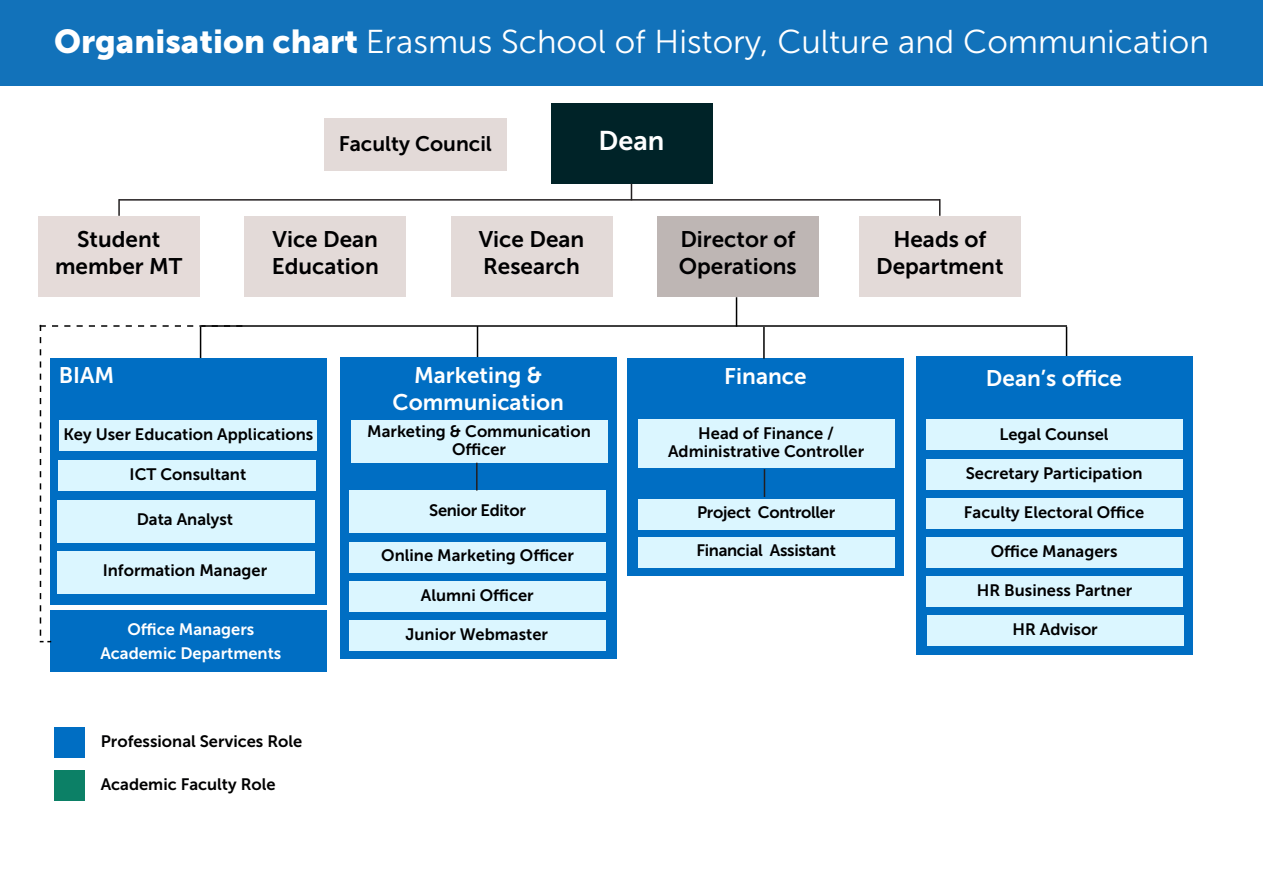
<style>
.page{position:relative;width:1263px;height:893px;background:#fff}
.page>*{position:absolute;margin:0;border:0;box-sizing:border-box;transform-origin:0 0}
.t1{font:33px "Museo Sans 300";color:#fff}
.t2{font:27px "Museo Sans 700";color:#fff}
.t3{font:22.5px/27px "Museo Sans 700";color:#000001}
.t4{font:22.5px/27px "Museo Sans 700";color:#fff;text-align:center}
.t5{font:21px "Museo Sans 700";color:#000001}
.t6{font:16.5px/18px "Museo Sans 700";color:#000001;text-align:center}
.t7{font:16.5px "Museo Sans 700";letter-spacing:-.02em;color:#000001}
.t8{font:16.5px "Museo Sans 700";color:#fff}
.s1{font-family:"Museo Sans 900"}
</style>
<div class="page">
<div style="left:50px;top:611px;width:276px;height:61px;background:#006ec3"></div>
<hr style="left:201px;top:325px;width:866px;height:2px;background:#000">
<hr style="left:477px;top:326px;width:1px;height:32px;background:#000">
<hr style="left:1066px;top:327px;width:1px;height:32px;background:#000">
<hr style="left:736px;top:297px;width:1px;height:30px;background:#000">
<svg style="left:40px;top:325px;width:202px;height:317px"></svg>
<div style="left:340px;top:358px;width:276px;height:301px;background:#006ec3"></div>
<div style="left:351px;top:420px;width:256px;height:42px;background:#dbf6ff"></div>
<div style="left:349px;top:491px;width:257px;height:42px;background:#dbf6ff"></div>
<div style="left:349px;top:542px;width:257px;height:31px;background:#dbf6ff"></div>
<div style="left:50px;top:359px;width:276px;height:246px;background:#006ec3"></div>
<div style="left:59px;top:420px;width:257px;height:30px;background:#dbf6ff"></div>
<div style="left:59px;top:460px;width:257px;height:31px;background:#dbf6ff"></div>
<div style="left:57px;top:500px;width:258px;height:42px;background:#dbf6ff"></div>
<div style="left:916px;top:356px;width:277px;height:299px;background:#006ec3"></div>
<div style="left:926px;top:420px;width:256px;height:30px;background:#dbf6ff"></div>
<div style="left:926px;top:459px;width:256px;height:31px;background:#dbf6ff"></div>
<div style="left:926px;top:498px;width:256px;height:30px;background:#dbf6ff"></div>
<div style="left:926px;top:537px;width:256px;height:31px;background:#dbf6ff"></div>
<div style="left:926px;top:577px;width:257px;height:30px;background:#dbf6ff"></div>
<div style="left:927px;top:615px;width:256px;height:31px;background:#dbf6ff"></div>
<div style="left:349px;top:581px;width:257px;height:31px;background:#dbf6ff"></div>
<hr style="left:476px;top:463px;width:2px;height:28px;background:#231f20">
<div style="left:0;top:0;width:1263px;height:86px;background:#1272ba"></div>
<div style="left:551px;top:103px;width:161px;height:81px;background:#002328"></div>
<div style="left:325px;top:118px;width:182px;height:53px;background:#e3dad8"></div>
<div style="left:657px;top:216px;width:162px;height:81px;background:#beb6b4"></div>
<div style="left:451px;top:216px;width:161px;height:81px;background:#e3dad8"></div>
<div style="left:244px;top:216px;width:162px;height:81px;background:#e3dad8"></div>
<hr style="left:119px;top:199px;width:821px;height:2px;background:#231f20">
<svg style="left:631px;top:184px;width:1px;height:15px"></svg>
<div style="left:38px;top:216px;width:162px;height:81px;background:#e5dbd9"></div>
<div style="left:859px;top:216px;width:161px;height:81px;background:#e3dad8"></div>
<svg style="left:118px;top:199px;width:2px;height:17px"></svg>
<svg style="left:939px;top:201px;width:1px;height:15px"></svg>
<div style="left:54px;top:727px;width:31px;height:31px;background:#006ec3"></div>
<div style="left:54px;top:770px;width:31px;height:30px;background:#0c8066"></div>
<div style="left:349px;top:620px;width:257px;height:31px;background:#dbf6ff"></div>
<div style="left:627px;top:358px;width:277px;height:218px;background:#006ec3"></div>
<hr style="left:763px;top:327px;width:2px;height:32px;background:#000">
<div style="left:638px;top:420px;width:256px;height:48px;background:#dbf6ff"></div>
<div style="left:638px;top:537px;width:256px;height:30px;background:#dbf6ff"></div>
<div style="left:638px;top:499px;width:256px;height:30px;background:#dbf6ff"></div>
<svg style="left:764px;top:469px;width:1px;height:28px"></svg>
<div style="left:57px;top:551px;width:258px;height:43px;background:#dbf6ff"></div>
<p class="t1" style="left:54px;top:24px;width:1156px"><span class="s1">Organisation chart</span> Erasmus School of History, Culture and Communication</p>
<p class="t5" style="left:339px;top:132px;width:155px">Faculty Council</p>
<p class="t2" style="left:598px;top:126px;width:67px">Dean</p>
<p class="t3" style="left:55px;top:226px;width:129px;text-align:center">Student member MT</p>
<p class="t3" style="left:893px;top:226px;width:94px">Heads of</p>
<p class="t3" style="left:679px;top:226px;width:119px">Director of<br>Operations</p>
<p class="t3" style="left:272px;top:226px;width:107px">Vice Dean</p>
<p class="t3" style="left:272px;top:253px;width:108px">Education</p>
<p class="t3" style="left:479px;top:226px;width:107px">Vice Dean</p>
<p class="t3" style="left:483px;top:253px;width:98px">Research</p>
<p class="t3" style="left:876px;top:253px;width:129px">Department</p>
<p class="t4" style="left:59px;top:362px;width:57px">BIAM</p>
<p class="t6" style="left:63px;top:425px;width:251px">Key User Education Applications</p>
<p class="t6" style="left:130px;top:465px;width:118px">ICT Consultant</p>
<p class="t6" style="left:137px;top:510px;width:98px">Data Analyst</p>
<p class="t6" style="left:103px;top:562px;width:166px">Information Manager</p>
<p class="t8" style="left:128px;top:620px;width:128px">Office Managers</p>
<p class="t8" style="left:100px;top:644px;width:182px">Academic Departments</p>
<p class="t6" style="left:101px;top:732px;width:203px">Professional Services Role</p>
<p class="t6" style="left:101px;top:775px;width:176px">Academic Faculty Role</p>
<p class="t4" style="left:393px;top:362px;width:173px">Marketing &amp;<br>Communication</p>
<p class="t6" style="left:367px;top:422px;width:225px">Marketing &amp; Communication<br>Officer</p>
<p class="t7" style="left:429px;top:501px;width:98px">Senior Editor</p>
<p class="t6" style="left:381px;top:547px;width:194px">Online Marketing Officer</p>
<p class="t6" style="left:421px;top:586px;width:114px">Alumni Officer</p>
<p class="t6" style="left:406px;top:625px;width:144px">Junior Webmaster</p>
<p class="t4" style="left:724px;top:362px;width:84px">Finance</p>
<p class="t6" style="left:668px;top:424px;width:198px">Head of Finance /<br>Administrative Controller</p>
<p class="t7" style="left:697px;top:503px;width:140px">Project Controller</p>
<p class="t7" style="left:696px;top:541px;width:141px">Financial Assistant</p>
<p class="t4" style="left:986px;top:365px;width:138px">Dean’s office</p>
<p class="t6" style="left:999px;top:425px;width:111px">Legal Counsel</p>
<p class="t6" style="left:966px;top:464px;width:178px">Secretary Participation</p>
<p class="t6" style="left:964px;top:503px;width:182px">Faculty Electoral Office</p>
<p class="t6" style="left:991px;top:542px;width:128px">Office Managers</p>
<p class="t6" style="left:977px;top:582px;width:157px">HR Business Partner</p>
<p class="t6" style="left:1012px;top:621px;width:87px">HR Advisor</p>
</div>
